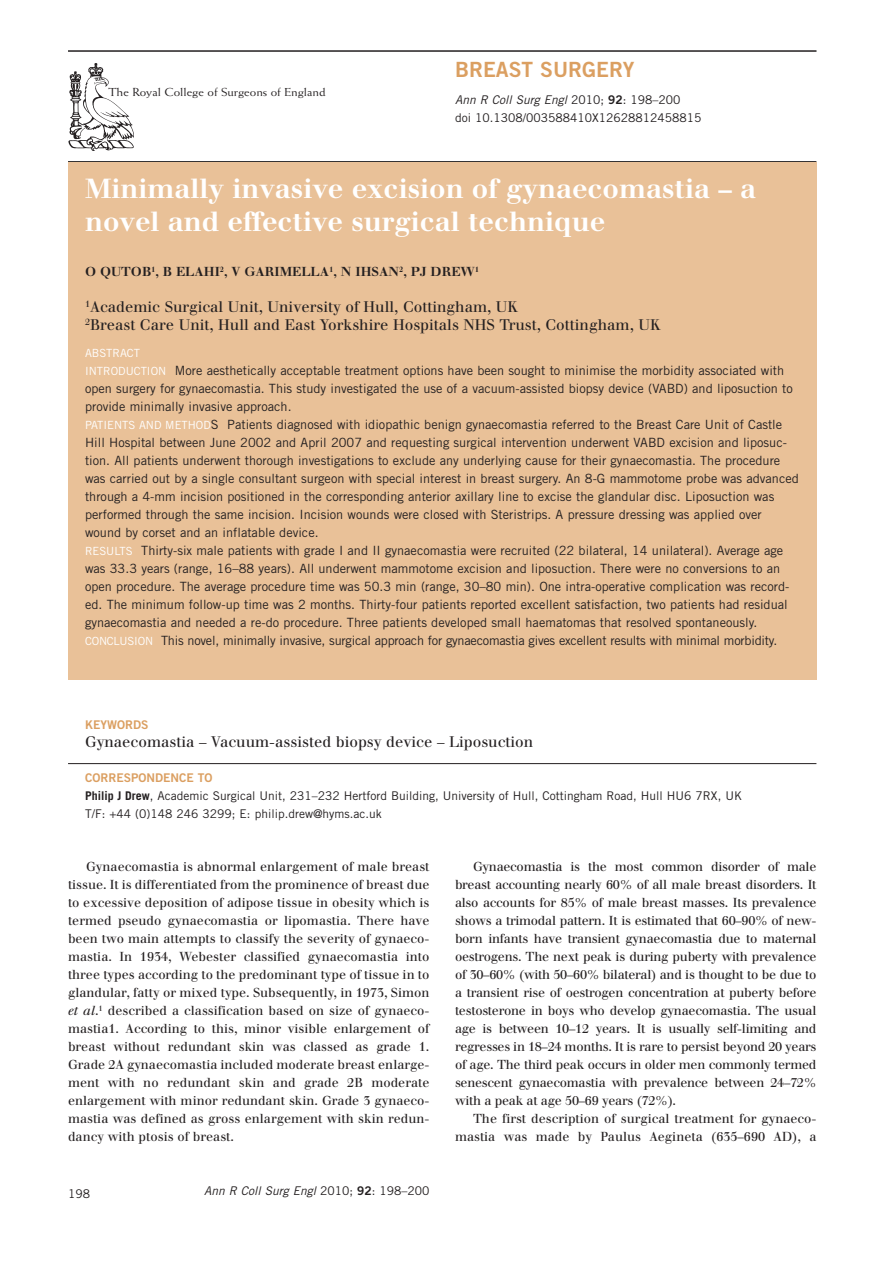
<style>
.page{position:relative;width:893px;height:1263px;background:#fff}
.page>*{position:absolute;margin:0;border:0;box-sizing:border-box;transform-origin:0 0}
.t1{font:700 27px/33px "Walbaum";color:#fff}
.t2{font:21px "Trade Gothic Bold Two";color:#db9f61}
.t3{font:15px/18px "Walbaum";color:#231f20}
.t4{font:12.75px/18px "Trade Gothic";color:#231f20}
.t5{font:12.75px/18px "Walbaum";color:#231f20;text-align:justify}
.t6{font:700 12.75px "Walbaum";color:#231f20}
.t7{font:12px/18px "Trade Gothic";color:#231f20}
.t8{font:italic 12px "Trade Gothic";color:#231f20}
.t9{font:12px "Trade Gothic Bold Two";color:#db9f61}
.t10{font:11.7px "Weiss";color:#231f20;scale:1.08 1}
.t11{font:11.25px "Trade Gothic";color:#fff}
.s1{font-style:italic}
.s2{font-family:"Trade Gothic Bold Two"}
.s3{font-size:11.25px;color:#fff}
.s4{font-weight:700}
.s5{font-style:normal}
.s6{font-family:"Trade Gothic Bold Two";font-style:normal}
</style>
<div class="page">
<hr style="left:68px;top:161px;width:748px;height:1px;background:#231f20">
<hr style="left:68px;top:51px;width:748px;height:1px;background:#231f20">
<svg style="left:68px;top:63px;width:66px;height:88px"></svg>
<hr style="left:68px;top:763px;width:748px;height:1px;background:#231f20">
<div style="left:68px;top:162px;width:748px;height:518px;background:#e9c198"></div>
<p class="t10" style="left:108px;top:88px;width:203px">The Royal College of Surgeons of England</p>
<h2 class="t2" style="left:455px;top:61px;width:181px">BREAST SURGERY</h2>
<p class="t7" style="left:455px;top:91px;width:248px"><span class="s1">Ann R Coll Surg Engl</span> 2010; <span class="s2">92</span>: 198–200<br>doi 10.1308/003588410X12628812458815</p>
<h1 class="t1" style="left:85px;top:175px;width:673px">Minimally invasive excision of gynaecomastia – a novel and effective surgical technique</h1>
<p class="t6" style="left:85px;top:267px;width:396px">O QUTOB<sup>1</sup>, B ELAHI<sup>2</sup>, V GARIMELLA<sup>1</sup>, N IHSAN<sup>2</sup>, PJ DREW<sup>1</sup></p>
<p class="t3" style="left:85px;top:299px;width:577px"><sup>1</sup>Academic Surgical Unit, University of Hull, Cottingham, UK<br><sup>2</sup>Breast Care Unit, Hull and East Yorkshire Hospitals NHS Trust, Cottingham, UK</p>
<p class="t11" style="left:85px;top:349px;width:57px">ABSTRACT</p>
<p class="t4" style="left:85px;top:363px;width:715px"><span class="s3">INTRODUCTION</span> More aesthetically acceptable treatment options have been sought to minimise the morbidity associated with open surgery for gynaecomastia. This study investigated the use of a vacuum-assisted biopsy device (VABD) and liposuction to provide minimally invasive approach.<br><span class="s3">PATIENTS AND METHOD</span>S Patients diagnosed with idiopathic benign gynaecomastia referred to the Breast Care Unit of Castle Hill Hospital between June 2002 and April 2007 and requesting surgical intervention underwent VABD excision and liposuc&shy;tion. All patients underwent thorough investigations to exclude any underlying cause for their gynaecomastia. The procedure was carried out by a single consultant surgeon with special interest in breast surgery. An 8-G mammotome probe was advanced through a 4-mm incision positioned in the corresponding anterior axillary line to excise the glandular disc. Liposuction was performed through the same incision. Incision wounds were closed with Steristrips. A pressure dressing was applied over wound by corset and an inflatable device.<br><span class="s3">RESULTS</span> Thirty-six male patients with grade I and II gynaecomastia were recruited (22 bilateral, 14 unilateral). Average age was 33.3 years (range, 16–88 years). All underwent mammotome excision and liposuction. There were no conversions to an open procedure. The average procedure time was 50.3 min (range, 30–80 min). One intra-operative complication was record&shy;ed. The minimum follow-up time was 2 months. Thirty-four patients reported excellent satisfaction, two patients had residual gynaecomastia and needed a re-do procedure. Three patients developed small haematomas that resolved spontaneously.<br><span class="s3">CONCLUSION</span> This novel, minimally invasive, surgical approach for gynaecomastia gives excellent results with minimal morbidity.</p>
<p class="t9" style="left:85px;top:720px;width:65px">KEYWORDS</p>
<p class="t3" style="left:85px;top:734px;width:450px">Gynaecomastia – Vacuum-assisted biopsy device – Liposuction</p>
<p class="t9" style="left:85px;top:774px;width:129px">CORRESPONDENCE TO</p>
<p class="t7" style="left:85px;top:788px;width:658px"><span class="s4">Philip J Drew</span>, Academic Surgical Unit, 231–232 Hertford Building, University of Hull, Cottingham Road, Hull HU6 7RX, UK<br>T/F: +44 (0)148 246 3299; E: philip.drew@hyms.ac.uk</p>
<p class="t5" style="left:68px;top:859px;width:363px;text-indent:18px">Gynaecomastia is abnormal enlargement of male breast tissue. It is differentiated from the prominence of breast due to excessive deposition of adipose tissue in obesity which is termed pseudo gynaecomastia or lipomastia. There have been two main attempts to classify the severity of gynaeco&shy;mastia. In 1934, Webester classified gynaecomastia into three types according to the predominant type of tissue in to glandular, fatty or mixed type. Subsequently, in 1973, Simon <span class="s1">et al</span>.<sup>1</sup> described a classification based on size of gynaeco&shy;mastia1. According to this, minor visible enlargement of breast without redundant skin was classed as grade 1.<br>Grade 2A gynaecomastia included moderate breast enlarge&shy;ment with no redundant skin and grade 2B moderate enlargement with minor redundant skin. Grade 3 gynaeco&shy;mastia was defined as gross enlargement with skin redun&shy;dancy with ptosis of breast.</p>
<p class="t5" style="left:455px;top:859px;width:363px;text-indent:18px">Gynaecomastia is the most common disorder of male breast accounting nearly 60% of all male breast disorders. It also accounts for 85% of male breast masses. Its prevalence shows a trimodal pattern. It is estimated that 60–90% of new&shy;born infants have transient gynaecomastia due to maternal oestrogens. The next peak is during puberty with prevalence of 30–60% (with 50–60% bilateral) and is thought to be due to a transient rise of oestrogen concentration at puberty before testosterone in boys who develop gynaecomastia. The usual age is between 10–12 years. It is usually self-limiting and regresses in 18–24 months. It is rare to persist beyond 20 years of age. The third peak occurs in older men commonly termed senescent gynaecomastia with prevalence between 24–72% with a peak at age 50–69 years (72%).</p>
<p class="t5" style="left:455px;top:1111px;width:363px;text-align:right">The first description of surgical treatment for gynaeco&shy;mastia was made by Paulus Aegineta (635–690 AD), a</p>
<p class="t7" style="left:68px;top:1186px;width:23px">198</p>
<p class="t8" style="left:204px;top:1186px;width:227px">Ann R Coll Surg Engl <span class="s5">2010;</span> <span class="s6">92</span><span class="s5">: 198–200</span></p>
</div>
